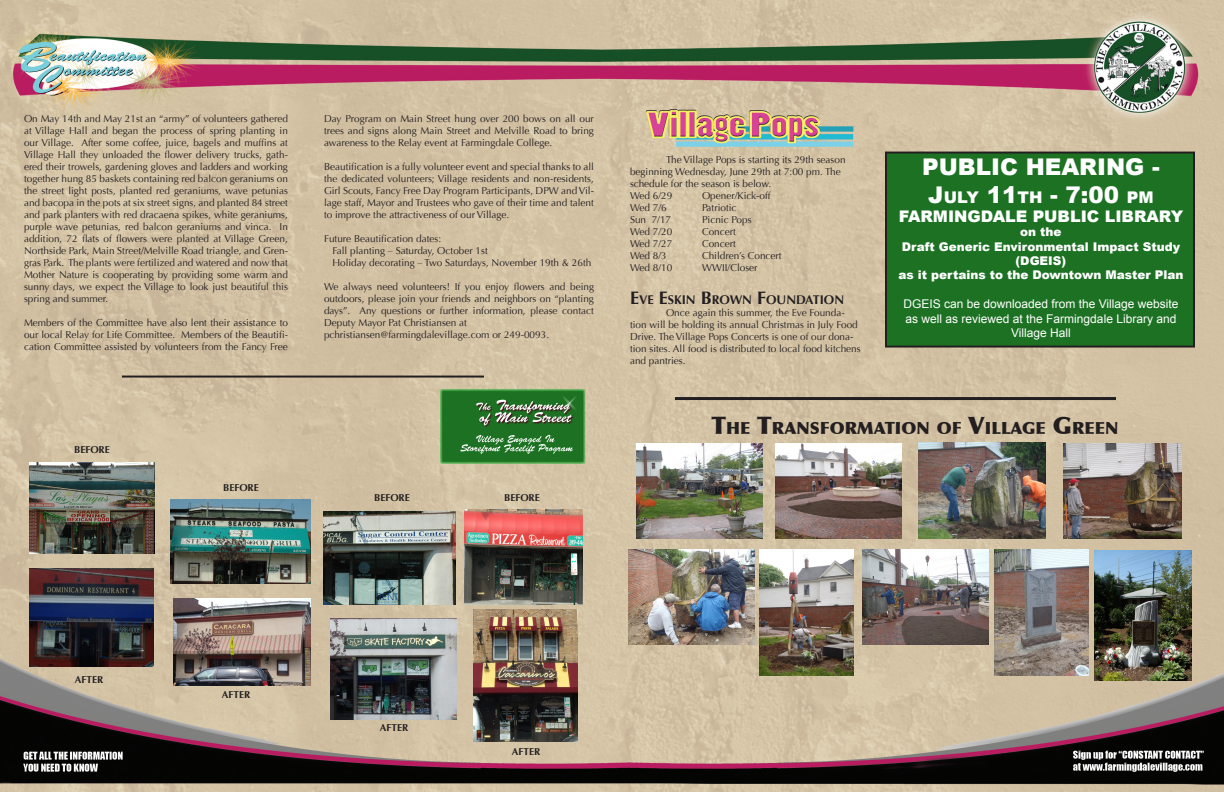
<style>
.page{position:relative;width:1224px;height:792px;background:#fff}
.page>*{position:absolute;margin:0;border:0;box-sizing:border-box;transform-origin:0 0}
.t1{font:900 23px/27.6px "Arial";color:#fff}
.t2{font:900 16.8px "Optima";color:#231f20}
.t3{font:900 16px "Arial";color:#fff}
.t4{font:700 12.6px "Optima";color:#231f20}
.t5{font:12px/14.4px "Arial";color:#fff;text-align:center}
.t6{font:900 12px/14.4px "Arial";color:#fff;text-align:center}
.t7{font:10px/12px "Optima";color:#231f20;text-align:justify}
.t8{font:700 10px "Optima";color:#231f20}
.s1{font-size:18px}
.s2{font-size:16.1px}
.s3{font-size:24px}
</style>
<div class="page">
<img style="left:0;top:0;width:1224px;height:792px">
<hr style="left:122px;top:376px;width:362px;height:2px;background:#231f20">
<img style="left:918px;top:443px;width:128px;height:96px">
<img style="left:862px;top:550px;width:126px;height:94px">
<img style="left:628px;top:550px;width:126px;height:95px">
<img style="left:636px;top:444px;width:126px;height:95px">
<img style="left:775px;top:444px;width:126px;height:95px">
<img style="left:759px;top:550px;width:95px;height:126px">
<img style="left:994px;top:550px;width:95px;height:126px">
<img style="left:1063px;top:444px;width:119px;height:95px">
<img style="left:434px;top:385px;width:157px;height:86px">
<img style="left:170px;top:500px;width:140px;height:84px">
<img style="left:464px;top:510px;width:119px;height:95px">
<img style="left:29px;top:462px;width:126px;height:92px">
<img style="left:323px;top:512px;width:133px;height:93px">
<img style="left:173px;top:599px;width:138px;height:87px">
<img style="left:473px;top:610px;width:105px;height:132px">
<img style="left:29px;top:568px;width:125px;height:99px">
<img style="left:330px;top:618px;width:127px;height:102px">
<img style="left:1094px;top:551px;width:98px;height:129px">
<div style="left:886px;top:153px;width:308px;height:194px;background:#1c7222"></div>
<div style="left:885px;top:152px;width:310px;height:196px;border:2px solid #231f20"></div>
<hr style="left:675px;top:397px;width:441px;height:3px;background:#231f20">
<p class="t7" style="left:24px;top:112px;width:266px">On May 14th and May 21st an “army” of volunteers gathered at Village Hall and began the process of spring planting in our Village. After some coffee, juice, bagels and muffins at Village Hall they unloaded the flower delivery trucks, gath&shy;ered their trowels, gardening gloves and ladders and working together hung 85 baskets containing red balcon geraniums on the street light posts, planted red geraniums, wave petunias and bacopa in the pots at six street signs, and planted 84 street and park planters with red dracaena spikes, white geraniums, purple wave petunias, red balcon geraniums and vinca. In addition, 72 flats of flowers were planted at Village Green, Northside Park, Main Street/Melville Road triangle, and Gren&shy;gras Park. The plants were fertilized and watered and now that Mother Nature is cooperating by providing some warm and sunny days, we expect the Village to look just beautiful this spring and summer.</p>
<p class="t7" style="left:24px;top:316px;width:266px">Members of the Committee have also lent their assistance to our local Relay for Life Committee. Members of the Beautifi&shy;cation Committee assisted by volunteers from the Fancy Free</p>
<p class="t7" style="left:324px;top:112px;width:271px">Day Program on Main Street hung over 200 bows on all our trees and signs along Main Street and Melville Road to bring awareness to the Relay event at Farmingdale College.</p>
<p class="t7" style="left:324px;top:160px;width:272px">Beautification is a fully volunteer event and special thanks to all the dedicated volunteers; Village residents and non-residents, Girl Scouts, Fancy Free Day Program Participants, DPW and Vil&shy;lage staff, Mayor and Trustees who gave of their time and talent to improve the attractiveness of our Village.</p>
<p class="t7" style="left:324px;top:232px;width:119px">Future Beautification dates:</p>
<p class="t7" style="left:332px;top:244px;width:157px">Fall planting – Saturday, October 1st</p>
<p class="t7" style="left:332px;top:256px;width:261px">Holiday decorating – Two Saturdays, November 19th &amp; 26th</p>
<p class="t7" style="left:324px;top:280px;width:272px">We always need volunteers! If you enjoy flowers and being outdoors, please join your friends and neighbors on “planting days”. Any questions or further information, please contact Deputy Mayor Pat Christiansen at</p>
<p class="t7" style="left:324px;top:328px;width:227px">pchristiansen@farmingdalevillage.com or 249-0093.</p>
<p class="t8" style="left:74px;top:444px;width:37px">BEFORE</p>
<p class="t8" style="left:223px;top:482px;width:37px">BEFORE</p>
<p class="t8" style="left:374px;top:492px;width:37px">BEFORE</p>
<p class="t8" style="left:504px;top:492px;width:37px">BEFORE</p>
<p class="t7" style="left:630px;top:153px;width:217px;text-align:left;text-indent:36px">The Village Pops is starting its 29th season beginning Wednesday, June 29th at 7:00 pm. The schedule for the season is below.</p>
<p class="t7" style="left:630px;top:189px;width:44px">Wed 6/29</p>
<p class="t7" style="left:702px;top:189px;width:70px">Opener/Kick-off</p>
<p class="t7" style="left:630px;top:201px;width:38px">Wed 7/6</p>
<p class="t7" style="left:702px;top:201px;width:36px">Patriotic</p>
<p class="t7" style="left:630px;top:213px;width:43px">Sun 7/17</p>
<p class="t7" style="left:702px;top:213px;width:51px">Picnic Pops</p>
<p class="t7" style="left:630px;top:225px;width:44px">Wed 7/20</p>
<p class="t7" style="left:702px;top:225px;width:35px">Concert</p>
<p class="t7" style="left:630px;top:237px;width:44px">Wed 7/27</p>
<p class="t7" style="left:702px;top:237px;width:35px">Concert</p>
<p class="t7" style="left:630px;top:249px;width:38px">Wed 8/3</p>
<p class="t7" style="left:702px;top:249px;width:81px">Children’s Concert</p>
<p class="t7" style="left:630px;top:261px;width:44px">Wed 8/10</p>
<p class="t7" style="left:702px;top:261px;width:57px">WWII/Closer</p>
<p class="t4" style="left:630px;top:293px;width:216px"><span class="s1">E</span>VE <span class="s1">E</span>SKIN <span class="s1">B</span>ROWN <span class="s1">F</span>OUNDATION</p>
<p class="t7" style="left:630px;top:307px;width:232px;text-align:left;text-indent:36px">Once again this summer, the Eve Founda&shy;tion will be holding its annual Christmas in July Food Drive. The Village Pops Concerts is one of our dona&shy;tion sites. All food is distributed to local food kitchens and pantries.</p>
<p class="t1" style="left:922px;top:153px;width:239px">PUBLIC HEARING -<br>J<span class="s2">uly</span> 11<span class="s2">th</span> - 7:00 <span class="s2">pm</span></p>
<p class="t3" style="left:899px;top:207px;width:286px">FARMINGDALE PUBLIC LIBRARY</p>
<p class="t6" style="left:1020px;top:225px;width:43px">on the</p>
<p class="t6" style="left:902px;top:239px;width:280px">Draft Generic Environmental Impact Study (DGEIS)</p>
<p class="t6" style="left:899px;top:268px;width:286px">as it pertains to the Downtown Master Plan</p>
<p class="t5" style="left:903px;top:297px;width:277px">DGEIS can be downloaded from the Village website as well as reviewed at the Farmingdale Library and<br>Village Hall</p>
<p class="t2" style="left:712px;top:417px;width:408px"><span class="s3">T</span>HE <span class="s3">T</span>RANSFORMATION OF <span class="s3">V</span>ILLAGE <span class="s3">G</span>REEN</p>
<p class="t8" style="left:75px;top:674px;width:30px">AFTER</p>
<p class="t8" style="left:222px;top:689px;width:30px">AFTER</p>
<p class="t8" style="left:380px;top:722px;width:30px">AFTER</p>
<p class="t8" style="left:512px;top:746px;width:30px">AFTER</p>
</div>
